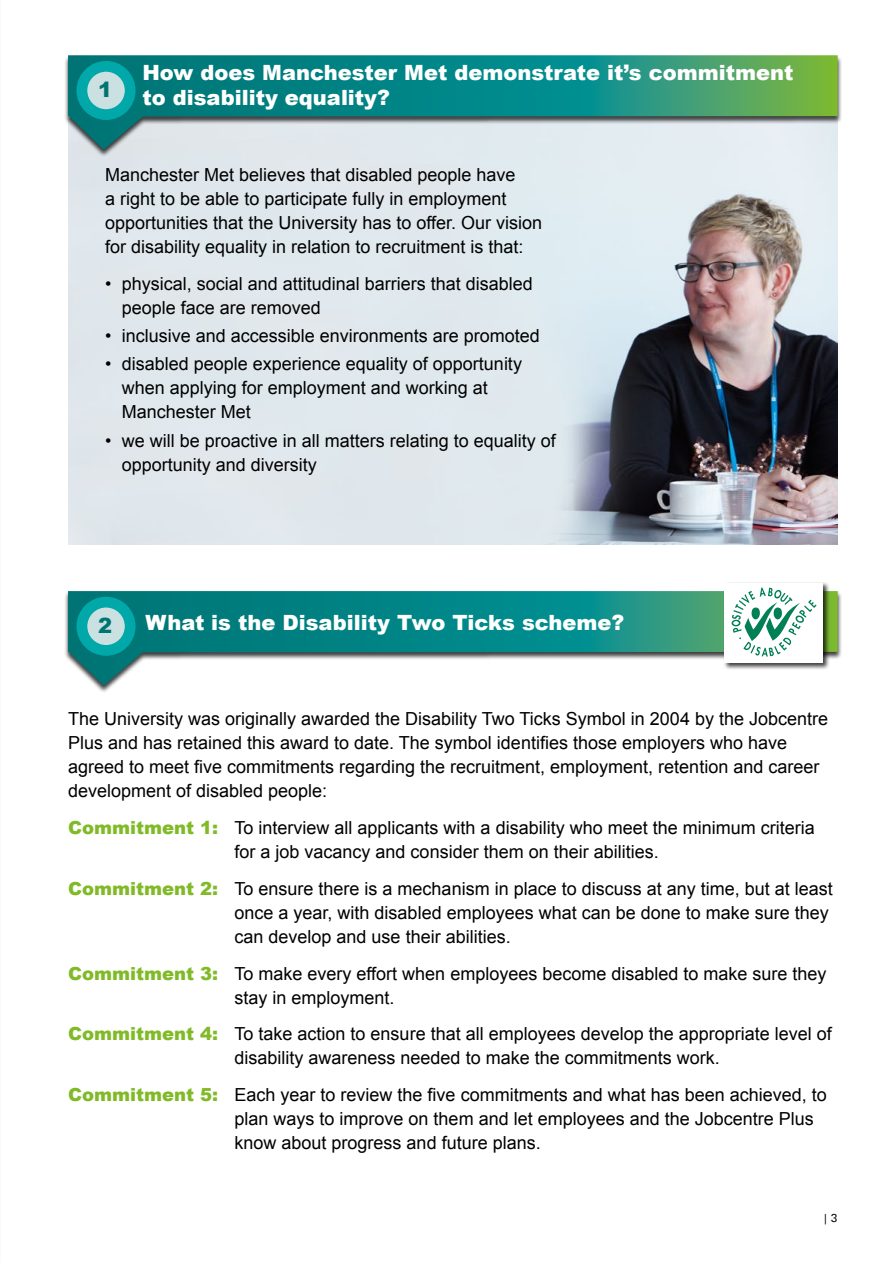
<style>
.page{position:relative;width:893px;height:1263px;background:#fff}
.page>*{position:absolute;margin:0;border:0;box-sizing:border-box;transform-origin:0 0}
.t1{font:900 21px/25.2px "Arial";color:#fff}
.t2{font:900 21px "Arial";color:#007473}
.t3{font:18px/24px "Arial";color:#000}
.t4{font:12px "Serifa BEFOP";color:#000}
.s1{font-weight:900;color:#80ba27}
</style>
<div class="page">
<hr style="left:0;top:0;width:1px;height:368px;background:#f6fbfb">
<img style="left:68px;top:158px;width:770px;height:386px">
<div style="left:64px;top:56px;width:778px;height:102px;background:#000;opacity:.75"></div>
<svg style="left:68px;top:55px;width:770px;height:95px;background:#58a59b"></svg>
<svg style="left:82px;top:66px;width:48px;height:49px"></svg>
<div style="left:77px;top:61px;width:59px;height:59px;border:11px solid #00a8a9;border-radius:50%"></div>
<div style="left:64px;top:591px;width:778px;height:102px;background:#000;opacity:.75"></div>
<svg style="left:68px;top:591px;width:770px;height:94px"></svg>
<svg style="left:82px;top:602px;width:48px;height:48px"></svg>
<div style="left:77px;top:597px;width:59px;height:59px;border:11px solid #00a8a9;border-radius:50%"></div>
<div style="left:723px;top:582px;width:107px;height:87px;background:#000;opacity:.75"></div>
<div style="left:724px;top:583px;width:99px;height:79px;background:#fff"></div>
<svg style="left:731px;top:587px;width:85px;height:69px"></svg>
<p class="t2" style="left:98px;top:74px;width:16px">1</p>
<p class="t1" style="left:142px;top:59px;width:652px">How does Manchester Met demonstrate it’s commitment to disability equality?</p>
<p class="t3" style="left:105px;top:163px;width:438px">Manchester Met believes that disabled people have<br>a right to be able to participate fully in employment opportunities that the University has to offer. Our vision for disability equality in relation to recruitment is that:</p>
<p class="t3" style="left:122px;top:272px;width:413px;text-indent:-17px">• physical, social and attitudinal barriers that disabled people face are removed</p>
<p class="t3" style="left:105px;top:324px;width:436px">• inclusive and accessible environments are promoted</p>
<p class="t3" style="left:122px;top:352px;width:402px;text-indent:-17px">• disabled people experience equality of opportunity when applying for employment and working at<br>Manchester Met</p>
<p class="t3" style="left:122px;top:428px;width:436px;text-indent:-17px">• we will be proactive in all matters relating to equality of opportunity and diversity</p>
<p class="t2" style="left:98px;top:610px;width:16px">2</p>
<p class="t1" style="left:146px;top:609px;width:480px">What is the Disability Two Ticks scheme?</p>
<p class="t3" style="left:68px;top:707px;width:761px">The University was originally awarded the Disability Two Ticks Symbol in 2004 by the Jobcentre Plus and has retained this award to date. The symbol identifies those employers who have agreed to meet five commitments regarding the recruitment, employment, retention and career development of disabled people:</p>
<p class="t3" style="left:68px;top:816px;width:748px;text-align:center"><span class="s1">Commitment 1:</span> To interview all applicants with a disability who meet the minimum criteria for a job vacancy and consider them on their abilities.</p>
<p class="t3" style="left:235px;top:877px;width:600px;text-indent:-167px"><span class="s1">Commitment 2:</span> To ensure there is a mechanism in place to discuss at any time, but at least once a year, with disabled employees what can be done to make sure they can develop and use their abilities.</p>
<p class="t3" style="left:235px;top:961px;width:593px;text-indent:-167px"><span class="s1">Commitment 3:</span> To make every effort when employees become disabled to make sure they stay in employment.</p>
<p class="t3" style="left:235px;top:1022px;width:599px;text-indent:-167px"><span class="s1">Commitment 4:</span> To take action to ensure that all employees develop the appropriate level of disability awareness needed to make the commitments work.</p>
<p class="t3" style="left:235px;top:1083px;width:594px;text-indent:-167px"><span class="s1">Commitment 5:</span> Each year to review the five commitments and what has been achieved, to plan ways to improve on them and let employees and the Jobcentre Plus know about progress and future plans.</p>
<p class="t4" style="left:824px;top:1211px;width:15px">| 3</p>
</div>
